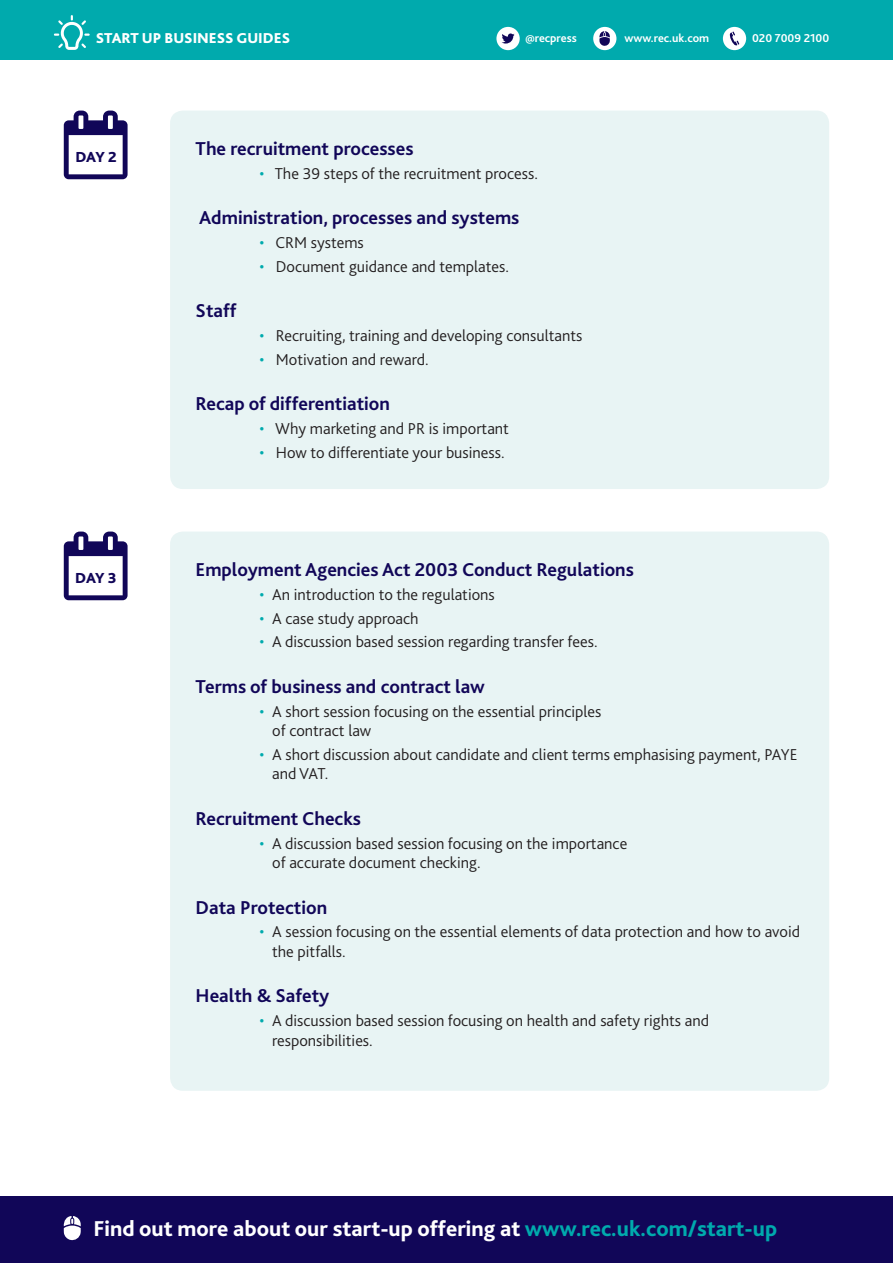
<style>
.page{position:relative;width:893px;height:1263px;background:#fff}
.page>*{position:absolute;margin:0;border:0;box-sizing:border-box;transform-origin:0 0}
.t1{font:800 22.5px "Bliss 2";color:#fff}
.t2{font:700 19.5px "Bliss 2";color:#110658}
.t3{font:300 16.5px/19.5px "Bliss 2";color:#231f20}
.SUBHEAD{font:800 15.15px "Bliss 2";letter-spacing:-.035em;color:#110658}
.t4{font:800 15px "Bliss 2";color:#fff}
.t5{font:700 12px "Bliss 2";color:#fff}
.s1{color:#00aaad}
</style>
<div class="page">
<div style="left:0;top:1196px;width:893px;height:67px;background:#110658"></div>
<svg style="left:63px;top:1216px;width:18px;height:25px"></svg>
<div style="left:0;top:0;width:893px;height:60px;background:#00aaad"></div>
<div style="left:723px;top:27px;width:23px;height:23px;background:#fff;border-radius:50%"></div>
<svg style="left:729px;top:32px;width:10px;height:14px"></svg>
<div style="left:593px;top:27px;width:23px;height:23px;background:#fff;border-radius:50%"></div>
<svg style="left:599px;top:31px;width:11px;height:15px"></svg>
<div style="left:496px;top:27px;width:24px;height:23px;background:#fff;border-radius:50%"></div>
<svg style="left:502px;top:33px;width:13px;height:11px"></svg>
<svg style="left:54px;top:15px;width:36px;height:35px"></svg>
<div style="left:170px;top:111px;width:659px;height:378px;background:#e8f4f4;border-radius:13px"></div>
<div style="left:170px;top:531px;width:659px;height:560px;background:#e8f4f4;border-radius:13px"></div>
<svg style="left:64px;top:111px;width:64px;height:68px"></svg>
<svg style="left:64px;top:531px;width:64px;height:69px"></svg>
<p class="t4" style="left:96px;top:28px;width:196px">START UP BUSINESS GUIDES</p>
<p class="t5" style="left:525px;top:31px;width:53px">@recpress</p>
<p class="t5" style="left:624px;top:31px;width:86px">www.rec.uk.com</p>
<p class="t5" style="left:752px;top:31px;width:79px">020 7009 2100</p>
<p class="SUBHEAD" style="left:75px;top:147px;width:43px">DAY 2</p>
<p class="SUBHEAD" style="left:75px;top:568px;width:43px">DAY 3</p>
<p class="t2" style="left:196px;top:137px;width:219px">The recruitment processes</p>
<p class="t3" style="left:259px;top:163px;width:280px"><span class="s1">•</span> The 39 steps of the recruitment process.</p>
<p class="t2" style="left:199px;top:206px;width:322px">Administration, processes and systems</p>
<p class="t3" style="left:259px;top:232px;width:106px"><span class="s1">•</span> CRM systems</p>
<p class="t3" style="left:259px;top:256px;width:251px"><span class="s1">•</span> Document guidance and templates.</p>
<p class="t2" style="left:196px;top:299px;width:43px">Staff</p>
<p class="t3" style="left:259px;top:326px;width:325px"><span class="s1">•</span> Recruiting, training and developing consultants</p>
<p class="t3" style="left:259px;top:349px;width:171px"><span class="s1">•</span> Motivation and reward.</p>
<p class="t2" style="left:196px;top:392px;width:196px">Recap of differentiation</p>
<p class="t3" style="left:259px;top:419px;width:251px"><span class="s1">•</span> Why marketing and PR is important</p>
<p class="t3" style="left:259px;top:442px;width:247px"><span class="s1">•</span> How to differentiate your business.</p>
<p class="t2" style="left:196px;top:557px;width:440px">Employment Agencies Act 2003 Conduct Regulations</p>
<p class="t3" style="left:259px;top:584px;width:237px"><span class="s1">•</span> An introduction to the regulations</p>
<p class="t3" style="left:259px;top:608px;width:161px"><span class="s1">•</span> A case study approach</p>
<p class="t3" style="left:259px;top:632px;width:340px"><span class="s1">•</span> A discussion based session regarding transfer fees.</p>
<p class="t2" style="left:196px;top:674px;width:291px">Terms of business and contract law</p>
<p class="t3" style="left:272px;top:701px;width:331px;text-indent:-13px"><span class="s1">•</span> A short session focusing on the essential principles of contract law</p>
<p class="t3" style="left:272px;top:744px;width:527px;text-indent:-13px"><span class="s1">•</span> A short discussion about candidate and client terms emphasising payment, PAYE and VAT.</p>
<p class="t2" style="left:196px;top:806px;width:167px">Recruitment Checks</p>
<p class="t3" style="left:272px;top:833px;width:357px;text-indent:-13px"><span class="s1">•</span> A discussion based session focusing on the importance of accurate document checking.</p>
<p class="t2" style="left:196px;top:895px;width:133px">Data Protection</p>
<p class="t3" style="left:272px;top:922px;width:529px;text-indent:-13px"><span class="s1">•</span> A session focusing on the essential elements of data protection and how to avoid the pitfalls.</p>
<p class="t2" style="left:196px;top:984px;width:135px">Health &amp; Safety</p>
<p class="t3" style="left:272px;top:1010px;width:439px;text-indent:-13px"><span class="s1">•</span> A discussion based session focusing on health and safety rights and responsibilities.</p>
<p class="t1" style="left:94px;top:1214px;width:685px">Find out more about our start-up offering at <span class="s1">www.rec.uk.com/start-up</span></p>
</div>
